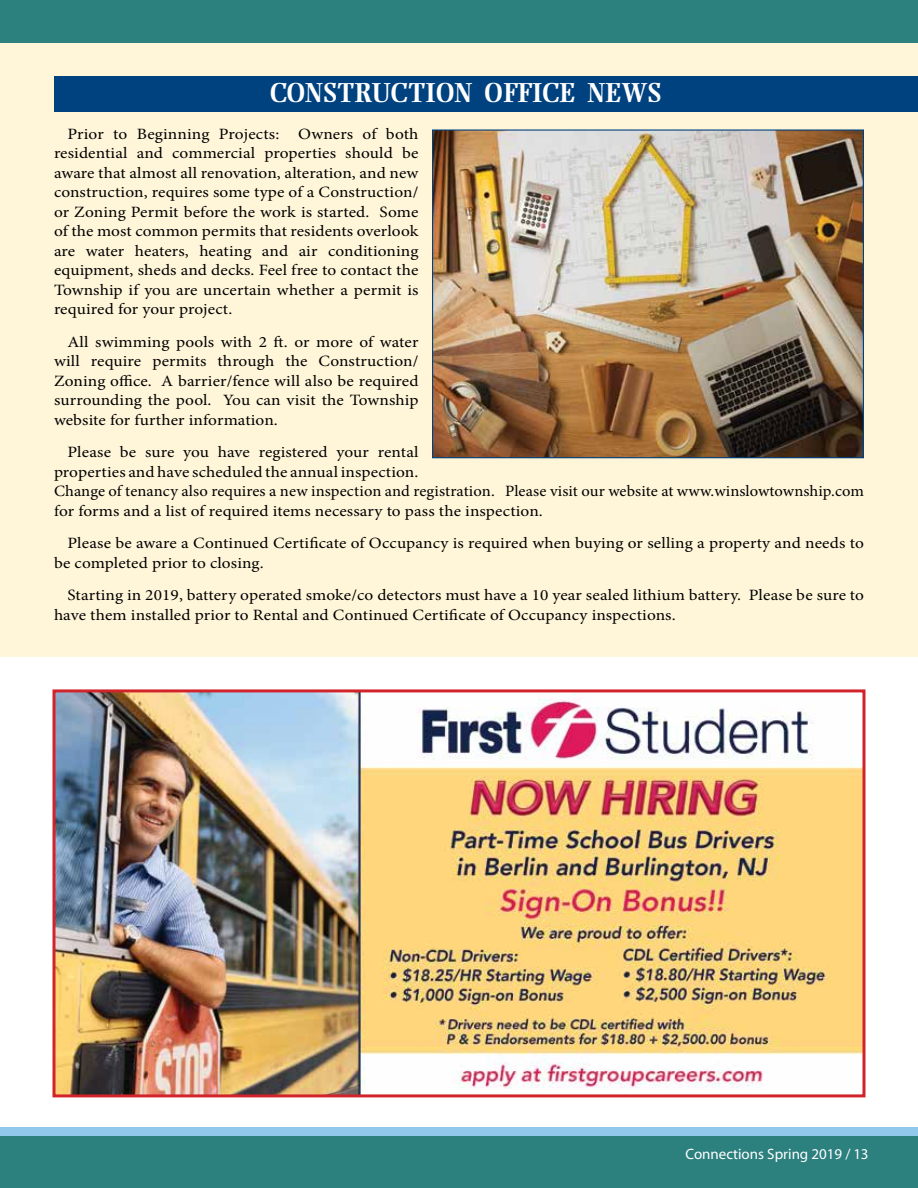
<style>
.page{position:relative;width:918px;height:1188px;background:#fff}
.page>*{position:absolute;margin:0;border:0;box-sizing:border-box;transform-origin:0 0}
.t1{font:700 27px "Ellington";color:#fff}
.t2{font:15.75px/19.5px "Minion Pro";letter-spacing:.005em;color:#000;scale:1.1 1}
.t3{font:15px "Myriad";color:#fff}
</style>
<div class="page">
<div style="left:0;top:1127px;width:918px;height:61px;background:#91c9ed"></div>
<div style="left:0;top:1136px;width:918px;height:52px;background:#2c807e"></div>
<div style="left:0;top:0;width:918px;height:55px;background:#2c807e"></div>
<div style="left:0;top:43px;width:918px;height:614px;background:#fff6da"></div>
<img style="left:56px;top:693px;width:806px;height:400px">
<div style="left:52px;top:689px;width:814px;height:408px;border:3px solid #d2232a"></div>
<div style="left:54px;top:76px;width:864px;height:36px;background:#004280"></div>
<img style="left:434px;top:131px;width:428px;height:325px">
<div style="left:432px;top:129px;width:432px;height:329px;border:1px solid #004280"></div>
<h1 class="t1" style="left:269px;top:78px;width:394px">CONSTRUCTION OFFICE NEWS</h1>
<p class="t2" style="left:54px;top:124px;width:333px;text-align:justify;text-indent:13px">Prior to Beginning Projects: Owners of both residential and commercial properties should be aware that almost all renovation, alteration, and new construction, requires some type of a Construction/ or Zoning Permit before the work is started. Some of the most common permits that residents overlook are water heaters, heating and air conditioning equipment, sheds and decks. Feel free to contact the Township if you are uncertain whether a permit is required for your project.</p>
<p class="t2" style="left:54px;top:332px;width:333px;text-align:justify;text-indent:13px">All swimming pools with 2 ft. or more of water will require permits through the Construction/ Zoning office. A barrier/fence will also be required surrounding the pool. You can visit the Township website for further information.</p>
<p class="t2" style="left:54px;top:442px;width:738px;text-indent:14px">Please be sure you have registered your rental<br>properties and have scheduled the annual inspection.<br>Change of tenancy also requires a new inspection and registration. Please visit our website at www.winslowtownship.com for forms and a list of required items necessary to pass the inspection.</p>
<p class="t2" style="left:54px;top:533px;width:738px;text-indent:13px">Please be aware a Continued Certificate of Occupancy is required when buying or selling a property and needs to be completed prior to closing.</p>
<p class="t2" style="left:54px;top:585px;width:738px;text-indent:13px">Starting in 2019, battery operated smoke/co detectors must have a 10 year sealed lithium battery. Please be sure to have them installed prior to Rental and Continued Certificate of Occupancy inspections.</p>
<p class="t3" style="left:685px;top:1147px;width:185px">Connections Spring 2019 / 13</p>
</div>
